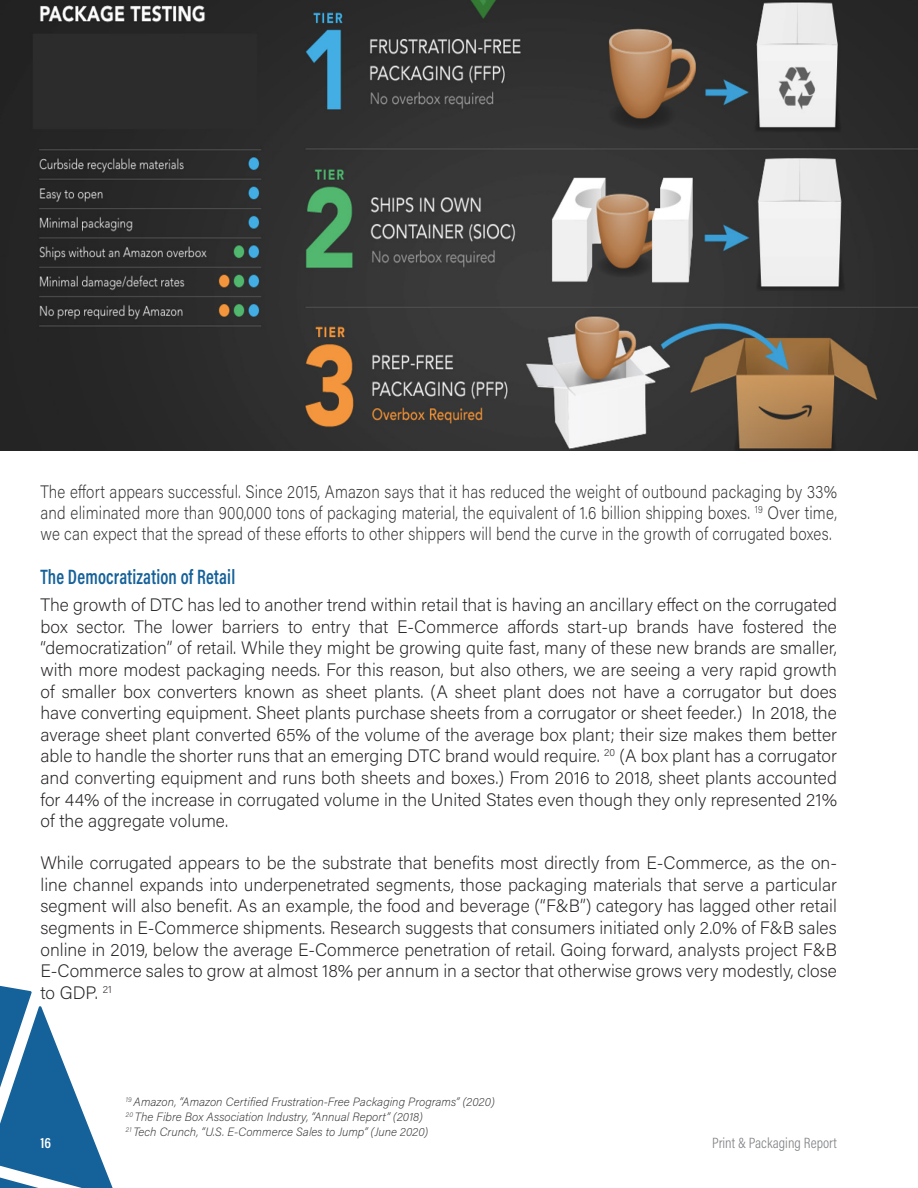
<style>
.page{position:relative;width:918px;height:1188px;background:#fff}
.page>*{position:absolute;margin:0;border:0;box-sizing:border-box;transform-origin:0 0}
.t1{font:600 21px "Acumin Pro Cond";letter-spacing:.01em;color:#156199;scale:.87 1}
.t2{font:200 18px/21.6px "Acumin Pro";color:#231f20;text-align:justify}
.t3{font:200 18px/21px "Acumin Pro";letter-spacing:.01em;color:#333233;text-align:justify;scale:.87 1}
.t4{font:300 15px "Acumin Pro Cond";color:#808285}
.t5{font:600 15px "Acumin Pro Cond";color:#fff}
.t6{font:italic 200 12px "Acumin Pro";color:#333233}
</style>
<div class="page">
<svg style="left:0;top:985px;width:113px;height:203px"></svg>
<img style="left:0;top:0;width:918px;height:450px">
<p class="t3" style="left:40px;top:481px;width:917px">The effort appears successful. Since 2015, Amazon says that it has reduced the weight of outbound packaging by 33% and eliminated more than 900,000 tons of packaging material, the equivalent of 1.6 billion shipping boxes. <sup>19</sup> Over time, we can expect that the spread of these efforts to other shippers will bend the curve in the growth of corrugated boxes.</p>
<p class="t1" style="left:40px;top:563px;width:225px">The Democratization of Retail</p>
<p class="t2" style="left:40px;top:594px;width:798px">The growth of DTC has led to another trend within retail that is having an ancillary effect on the corrugated box sector. The lower barriers to entry that E-Commerce affords start-up brands have fostered the “democratization” of retail. While they might be growing quite fast, many of these new brands are smaller, with more modest packaging needs. For this reason, but also others, we are seeing a very rapid growth of smaller box converters known as sheet plants. (A sheet plant does not have a corrugator but does have converting equipment. Sheet plants purchase sheets from a corrugator or sheet feeder.) In 2018, the average sheet plant converted 65% of the volume of the average box plant; their size makes them better able to handle the shorter runs that an emerging DTC brand would require. <sup>20</sup> (A box plant has a corrugator and converting equipment and runs both sheets and boxes.) From 2016 to 2018, sheet plants accounted for 44% of the increase in corrugated volume in the United States even though they only represented 21% of the aggregate volume.</p>
<p class="t2" style="left:40px;top:851px;width:798px">While corrugated appears to be the substrate that benefits most directly from E-Commerce, as the on&shy;line channel expands into underpenetrated segments, those packaging materials that serve a particular segment will also benefit. As an example, the food and beverage (“F&amp;B”) category has lagged other retail segments in E-Commerce shipments. Research suggests that consumers initiated only 2.0% of F&amp;B sales online in 2019, below the average E-Commerce penetration of retail. Going forward, analysts project F&amp;B E-Commerce sales to grow at almost 18% per annum in a sector that otherwise grows very modestly, close to GDP. <sup>21</sup></p>
<p class="t6" style="left:126px;top:1094px;width:370px"><sup>19</sup> Amazon, “Amazon Certified Frustration-Free Packaging Programs” (2020)</p>
<p class="t6" style="left:126px;top:1109px;width:298px"><sup>20</sup> The Fibre Box Association Industry, “Annual Report” (2018)</p>
<p class="t6" style="left:126px;top:1124px;width:304px"><sup>21</sup> Tech Crunch, “U.S. E-Commerce Sales to Jump” (June 2020)</p>
<p class="t5" style="left:40px;top:1132px;width:12px">16</p>
<p class="t4" style="left:712px;top:1133px;width:126px">Print &amp; Packaging Report</p>
</div>
